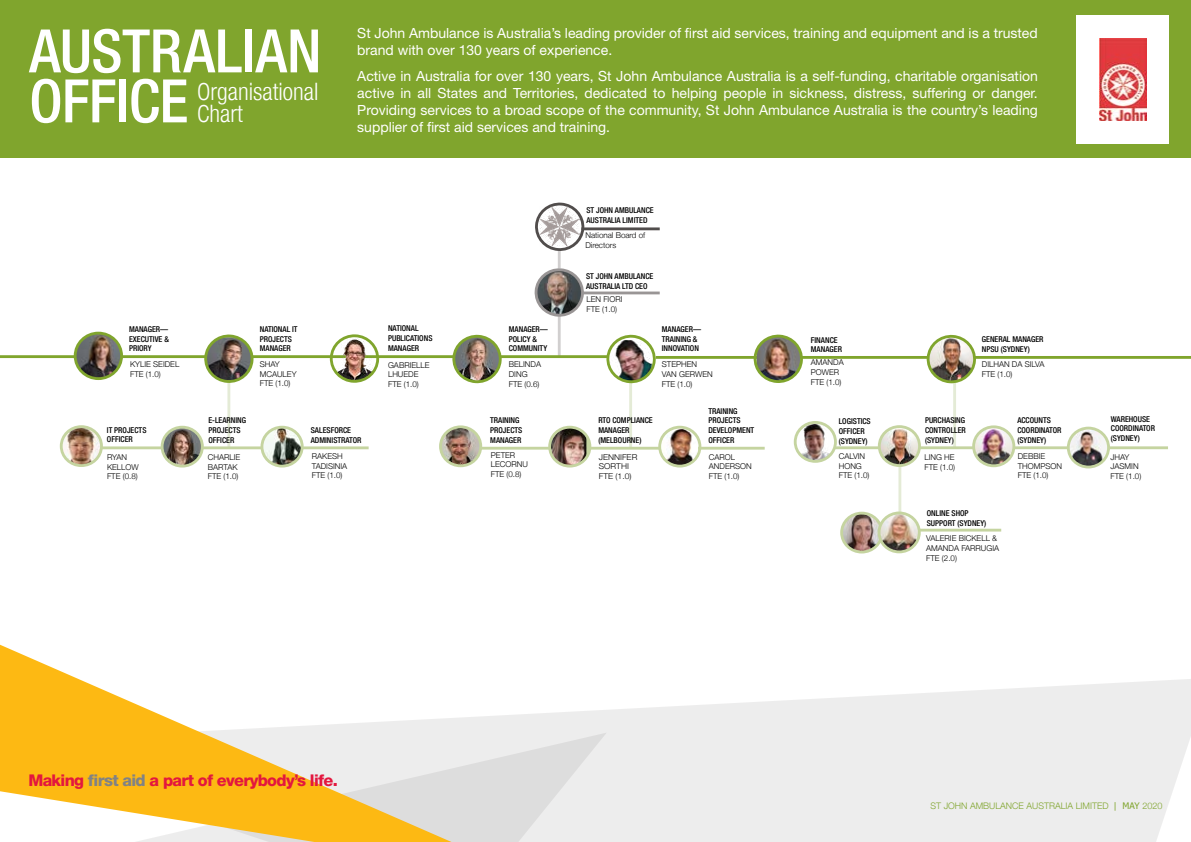
<style>
.page{position:relative;width:1191px;height:842px;background:#fff}
.page>*{position:absolute;margin:0;border:0;box-sizing:border-box;transform-origin:0 0}
.t1{font:500 condensed 60px/50px "Helvetica Neue LT";letter-spacing:-.005em;color:#fff}
.t2{font:300 condensed 24px/22px "Helvetica Neue LT";color:#fff}
.t3{font:800 16.2px "Helvetica Neue LT Std";letter-spacing:-.04em;color:#e3173e}
.t4{font:14px/17px "Helvetica Neue LT Std";color:#fff}
.t5{font:300 9px "Helvetica Neue LT";color:#80a52d}
.t6{font:500 condensed 8px/9.6px "Helvetica Neue LT";color:#000}
.t7{font:300 8px/9.6px "Helvetica Neue LT";color:#000}
.t8{font:300 8px/9.6px "Helvetica Neue LT";color:#000;scale:1.07 1}
.s1{color:#808285}
.s2{font-family:"Tahoma";font-weight:400}
</style>
<div class="page">
<hr style="left:655px;top:356px;width:536px;height:3px;background:#80a52d">
<hr style="left:227px;top:381px;width:3px;height:67px;background:#e4ebd6">
<hr style="left:89px;top:446px;width:280px;height:3px;background:#c5d4a0">
<svg style="left:451px;top:679px;width:740px;height:163px;fill:#ededed"></svg>
<svg style="left:451px;top:733px;width:156px;height:109px;background:#e4e4e4"></svg>
<svg style="left:0;top:645px;width:451px;height:197px"></svg>
<hr style="left:898px;top:459px;width:3px;height:55px;background:#e4ebd6">
<img style="left:841px;top:513px;width:38px;height:39px">
<div style="left:840px;top:512px;width:43px;height:41px;border:3px solid #c5d4a0;border-radius:50%"></div>
<img style="left:61px;top:428px;width:40px;height:38px">
<div style="left:60px;top:425px;width:43px;height:42px;border:3px solid #c5d4a0;border-radius:50%"></div>
<hr style="left:558px;top:313px;width:2px;height:44px;background:#d1cfcf">
<hr style="left:953px;top:380px;width:3px;height:67px;background:#e4ebd6">
<hr style="left:629px;top:378px;width:3px;height:69px;background:#e4ebd6">
<div style="left:0;top:0;width:1191px;height:157px;background:#80a52d"></div>
<div style="left:1076px;top:15px;width:92px;height:129px;background:#fff"></div>
<img style="left:1099px;top:39px;width:47px;height:82px">
<hr style="left:581px;top:227px;width:78px;height:3px;background:#514d4c">
<hr style="left:581px;top:292px;width:78px;height:2px;background:#999595">
<svg style="left:534px;top:202px;width:53px;height:116px"></svg>
<hr style="left:0;top:355px;width:608px;height:3px;background:#80a52d">
<img style="left:162px;top:427px;width:40px;height:39px">
<div style="left:161px;top:426px;width:43px;height:41px;border:3px solid #c5d4a0;border-radius:50%"></div>
<img style="left:264px;top:427px;width:38px;height:39px">
<div style="left:260px;top:426px;width:44px;height:41px;border:3px solid #c5d4a0;border-radius:50%"></div>
<hr style="left:834px;top:446px;width:334px;height:3px;background:#c5d4a0">
<img style="left:879px;top:428px;width:40px;height:38px">
<div style="left:878px;top:425px;width:43px;height:42px;border:3px solid #c5d4a0;border-radius:50%"></div>
<img style="left:974px;top:428px;width:39px;height:38px">
<div style="left:972px;top:425px;width:43px;height:42px;border:3px solid #c5d4a0;border-radius:50%"></div>
<hr style="left:919px;top:529px;width:82px;height:2px;background:#c5d4a0">
<img style="left:879px;top:514px;width:40px;height:38px">
<div style="left:877px;top:511px;width:43px;height:42px;border:3px solid #c5d4a0;border-radius:50%"></div>
<img style="left:539px;top:207px;width:41px;height:40px">
<svg style="left:751px;top:334px;width:54px;height:49px"></svg>
<hr style="left:451px;top:447px;width:313px;height:3px;background:#c5d4a0">
<img style="left:75px;top:333px;width:47px;height:45px">
<div style="left:74px;top:332px;width:49px;height:48px;border:3px solid #80a52d;border-radius:50%"></div>
<svg style="left:202px;top:334px;width:54px;height:50px"></svg>
<svg style="left:328px;top:334px;width:53px;height:49px"></svg>
<svg style="left:450px;top:334px;width:54px;height:50px"></svg>
<svg style="left:924px;top:334px;width:54px;height:50px"></svg>
<svg style="left:604px;top:334px;width:54px;height:50px"></svg>
<img style="left:440px;top:429px;width:41px;height:37px">
<div style="left:439px;top:425px;width:43px;height:42px;border:3px solid #c5d4a0;border-radius:50%"></div>
<svg style="left:549px;top:427px;width:41px;height:39px"></svg>
<img style="left:549px;top:428px;width:37px;height:38px">
<div style="left:548px;top:426px;width:43px;height:41px;border:3px solid #c5d4a0;border-radius:50%"></div>
<img style="left:1070px;top:429px;width:38px;height:38px">
<div style="left:1066px;top:427px;width:44px;height:41px;border:3px solid #c5d4a0;border-radius:50%"></div>
<img style="left:659px;top:429px;width:39px;height:37px">
<div style="left:658px;top:426px;width:43px;height:41px;border:3px solid #c5d4a0;border-radius:50%"></div>
<img style="left:797px;top:422px;width:38px;height:39px">
<div style="left:793px;top:421px;width:44px;height:42px;border:3px solid #c5d4a0;border-radius:50%"></div>
<h1 class="t1" style="left:29px;top:25px;width:294px">AUSTRALIAN<br>OFFICE</h1>
<h2 class="t2" style="left:197px;top:81px;width:123px">Organisational<br>Chart</h2>
<h3 class="t4" style="left:357px;top:25px;width:682px">St John Ambulance is Australia’s leading provider of first aid services, training and equipment and is a trusted brand with over 130 years of experience.</h3>
<p class="t4" style="left:357px;top:67px;width:682px;text-align:justify">Active in Australia for over 130 years, St John Ambulance Australia is a self-funding, charitable organisation active in all States and Territories, dedicated to helping people in sickness, distress, suffering or danger.<br>Providing services to a broad scope of the community, St John Ambulance Australia is the country’s leading supplier of first aid services and training.</p>
<p class="t6" style="left:586px;top:205px;width:69px">ST JOHN AMBULANCE<br>AUSTRALIA LIMITED</p>
<p class="t7" style="left:585px;top:230px;width:61px">National Board of<br>Directors</p>
<p class="t6" style="left:586px;top:271px;width:69px">ST JOHN AMBULANCE<br>AUSTRALIA LTD CEO</p>
<p class="t7" style="left:586px;top:294px;width:38px">LEN FIORI<br>FTE (1.0)</p>
<p class="t6" style="left:129px;top:324px;width:41px;text-align:justify">MANAGER— EXECUTIVE &amp; PRIORY</p>
<p class="t6" style="left:260px;top:324px;width:39px">NATIONAL IT<br>PROJECTS<br>MANAGER</p>
<p class="t6" style="left:388px;top:324px;width:46px">NATIONAL<br>PUBLICATIONS<br>MANAGER</p>
<p class="t6" style="left:509px;top:324px;width:41px">MANAGER—<br>POLICY &amp;<br>COMMUNITY</p>
<p class="t6" style="left:662px;top:324px;width:41px">MANAGER—<br>TRAINING &amp;<br>INNOVATION</p>
<p class="t6" style="left:811px;top:335px;width:33px">FINANCE<br>MANAGER</p>
<p class="t6" style="left:982px;top:334px;width:63px">GENERAL MANAGER<br>NPSU (SYDNEY)</p>
<p class="t7" style="left:130px;top:359px;width:51px">KYLIE SEIDEL<br>FTE (1.0)</p>
<p class="t7" style="left:260px;top:359px;width:38px">SHAY<br>MCAULEY<br>FTE (1.0)</p>
<p class="t7" style="left:388px;top:360px;width:43px">GABRIELLE<br>LHUEDE<br>FTE (1.0)</p>
<p class="t7" style="left:509px;top:360px;width:34px">BELINDA<br>DING<br>FTE (0.6)</p>
<p class="t7" style="left:662px;top:360px;width:52px">STEPHEN<br>VAN GERWEN<br>FTE (1.0)</p>
<p class="t7" style="left:811px;top:358px;width:34px">AMANDA<br>POWER<br>FTE (1.0)</p>
<p class="t7" style="left:982px;top:359px;width:64px">DILHAN DA SILVA<br>FTE (1.0)</p>
<p class="t6" style="left:708px;top:406px;width:47px">TRAINING<br>PROJECTS<br>DEVELOPMENT<br>OFFICER</p>
<p class="t6" style="left:107px;top:425px;width:41px">IT PROJECTS<br>OFFICER</p>
<p class="t6" style="left:1110px;top:414px;width:46px">WAREHOUSE<br>COORDINATOR (SYDNEY)</p>
<p class="t7" style="left:1110px;top:452px;width:32px">JHAY<br>JASMIN<br>FTE (1.0)</p>
<p class="t6" style="left:490px;top:416px;width:34px">TRAINING<br>PROJECTS<br>MANAGER</p>
<p class="t6" style="left:598px;top:416px;width:56px">RTO COMPLIANCE<br>MANAGER (MELBOURNE)</p>
<p class="t6" style="left:1017px;top:416px;width:46px">ACCOUNTS<br>COORDINATOR (SYDNEY)</p>
<p class="t6" style="left:925px;top:416px;width:42px;text-align:justify">PURCHASING CONTROLLER (SYDNEY)</p>
<p class="t6" style="left:208px;top:416px;width:39px">E-LEARNING<br>PROJECTS<br>OFFICER</p>
<p class="t6" style="left:838px;top:417px;width:34px">LOGISTICS<br>OFFICER (SYDNEY)</p>
<p class="t7" style="left:838px;top:451px;width:32px">CALVIN<br>HONG<br>FTE (1.0)</p>
<p class="t6" style="left:311px;top:425px;width:52px">SALESFORCE<br>ADMINISTRATOR</p>
<p class="t7" style="left:491px;top:450px;width:39px">PETER<br>LECORNU<br>FTE (0.8)</p>
<p class="t7" style="left:312px;top:451px;width:37px">RAKESH<br>TADISINIA<br>FTE (1.0)</p>
<p class="t7" style="left:1017px;top:451px;width:46px">DEBBIE<br>THOMPSON<br>FTE (1.0)</p>
<p class="t7" style="left:709px;top:452px;width:44px">CAROL<br>ANDERSON<br>FTE (1.0)</p>
<p class="t8" style="left:599px;top:452px;width:38px">JENNIFER<br>SORTHI<br>FTE (1.0)</p>
<p class="t7" style="left:924px;top:452px;width:32px">LING HE<br>FTE (1.0)</p>
<p class="t7" style="left:107px;top:452px;width:33px">RYAN<br>KELLOW<br>FTE (0.8)</p>
<p class="t7" style="left:208px;top:452px;width:34px">CHARLIE<br>BARTAK<br>FTE (1.0)</p>
<p class="t6" style="left:926px;top:509px;width:61px">ONLINE SHOP<br>SUPPORT (SYDNEY)</p>
<h3 class="t3" style="left:28px;top:771px;width:311px">Making <span class="s1">first aid</span> a part of everybody’s life.</h3>
<p class="t7" style="left:926px;top:533px;width:74px">VALERIE BICKELL &amp;<br>AMANDA FARRUGIA<br>FTE (2.0)</p>
<p class="t5" style="left:930px;top:800px;width:233px">ST JOHN AMBULANCE AUSTRALIA LIMITED <span class="s2">| MAY</span> 2020</p>
</div>
